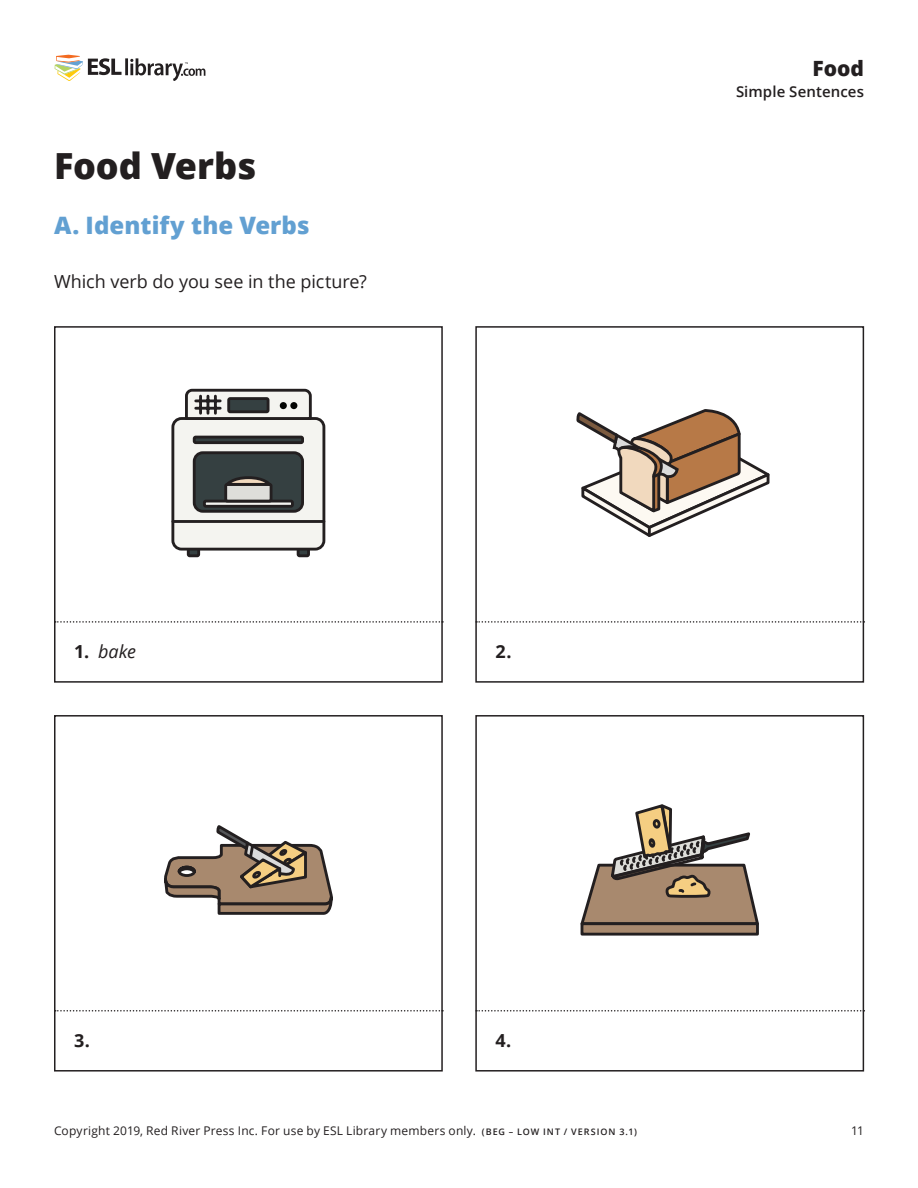
<style>
.page{position:relative;width:918px;height:1188px;background:#fff}
.page>*{position:absolute;margin:0;border:0;box-sizing:border-box;transform-origin:0 0}
.t1{font:800 36px "Open Sans";letter-spacing:-.005em;color:#231f20}
.t2{font:800 24px "Open Sans";letter-spacing:.005em;color:#62a0d2}
.t3{font:800 21px "Open Sans";color:#231f20}
.t4{font:18px "Open Sans";letter-spacing:-.005em;color:#231f20}
.t5{font:italic 18px "Open Sans";color:#231f20}
.t6{font:700 18px "Open Sans";color:#231f20}
.t7{font:600 15px "Open Sans";letter-spacing:.005em;color:#231f20}
.t8{font:12px "Open Sans";letter-spacing:.015em;color:#231f20}
.s1{font-weight:700;font-style:normal}
.s2{font-weight:600;font-size:9px}
</style>
<div class="page">
<svg style="left:54px;top:54px;width:151px;height:27px"></svg>
<svg style="left:57px;top:621px;width:383px;height:2px"></svg>
<svg style="left:57px;top:1010px;width:383px;height:2px"></svg>
<svg style="left:478px;top:621px;width:383px;height:2px"></svg>
<svg style="left:478px;top:1010px;width:383px;height:2px"></svg>
<div style="left:54px;top:326px;width:389px;height:357px;border:2px solid #231f20"></div>
<div style="left:54px;top:715px;width:389px;height:357px;border:2px solid #231f20"></div>
<div style="left:475px;top:326px;width:389px;height:357px;border:2px solid #231f20"></div>
<div style="left:475px;top:715px;width:389px;height:357px;border:2px solid #231f20"></div>
<div style="left:188px;top:545px;width:11px;height:11px;background:#354041"></div>
<div style="left:187px;top:544px;width:13px;height:13px;border:3px solid #231f20"></div>
<div style="left:298px;top:545px;width:11px;height:11px;background:#354041"></div>
<div style="left:297px;top:544px;width:13px;height:13px;border:3px solid #231f20"></div>
<div style="left:173px;top:419px;width:151px;height:130px;background:#f4f4f0;border-radius:9px"></div>
<div style="left:171px;top:417px;width:154px;height:134px;border:3px solid #231f20;border-radius:9px"></div>
<div style="left:194px;top:453px;width:109px;height:58px;background:#354041;border-radius:9px"></div>
<div style="left:193px;top:451px;width:111px;height:62px;border:3px solid #231f20;border-radius:9px"></div>
<svg style="left:184px;top:389px;width:129px;height:32px"></svg>
<hr style="left:214px;top:396px;width:3px;height:17px;background:#231f20">
<div style="left:193px;top:436px;width:111px;height:8px;border:3px solid #231f20"></div>
<svg style="left:171px;top:475px;width:154px;height:49px"></svg>
<div style="left:582px;top:924px;width:175px;height:10px;background:#a8896e"></div>
<div style="left:581px;top:922px;width:178px;height:14px;border:3px solid #231f20"></div>
<svg style="left:581px;top:804px;width:178px;height:123px"></svg>
<svg style="left:576px;top:410px;width:194px;height:127px"></svg>
<svg style="left:164px;top:827px;width:169px;height:88px"></svg>
<h1 class="t1" style="left:54px;top:138px;width:204px">Food Verbs</h1>
<h2 class="t2" style="left:54px;top:207px;width:257px">A. Identify the Verbs</h2>
<h3 class="t4" style="left:54px;top:269px;width:314px">Which verb do you see in the picture?</h3>
<h3 class="t5" style="left:74px;top:639px;width:63px"><span class="s1">1.</span> bake</h3>
<h3 class="t6" style="left:496px;top:638px;width:18px">2.</h3>
<h3 class="t3" style="left:812px;top:52px;width:53px">Food</h3>
<p class="t7" style="left:736px;top:81px;width:130px">Simple Sentences</p>
<h3 class="t6" style="left:74px;top:1027px;width:17px">3.</h3>
<h3 class="t6" style="left:496px;top:1027px;width:17px">4.</h3>
<p class="t8" style="left:54px;top:1122px;width:584px">Copyright 2019, Red River Press Inc. For use by ESL Library members only. <span class="s2">(BEG – LOW INT / VERSION 3.1)</span></p>
<p class="t8" style="left:851px;top:1122px;width:14px">11</p>
</div>
